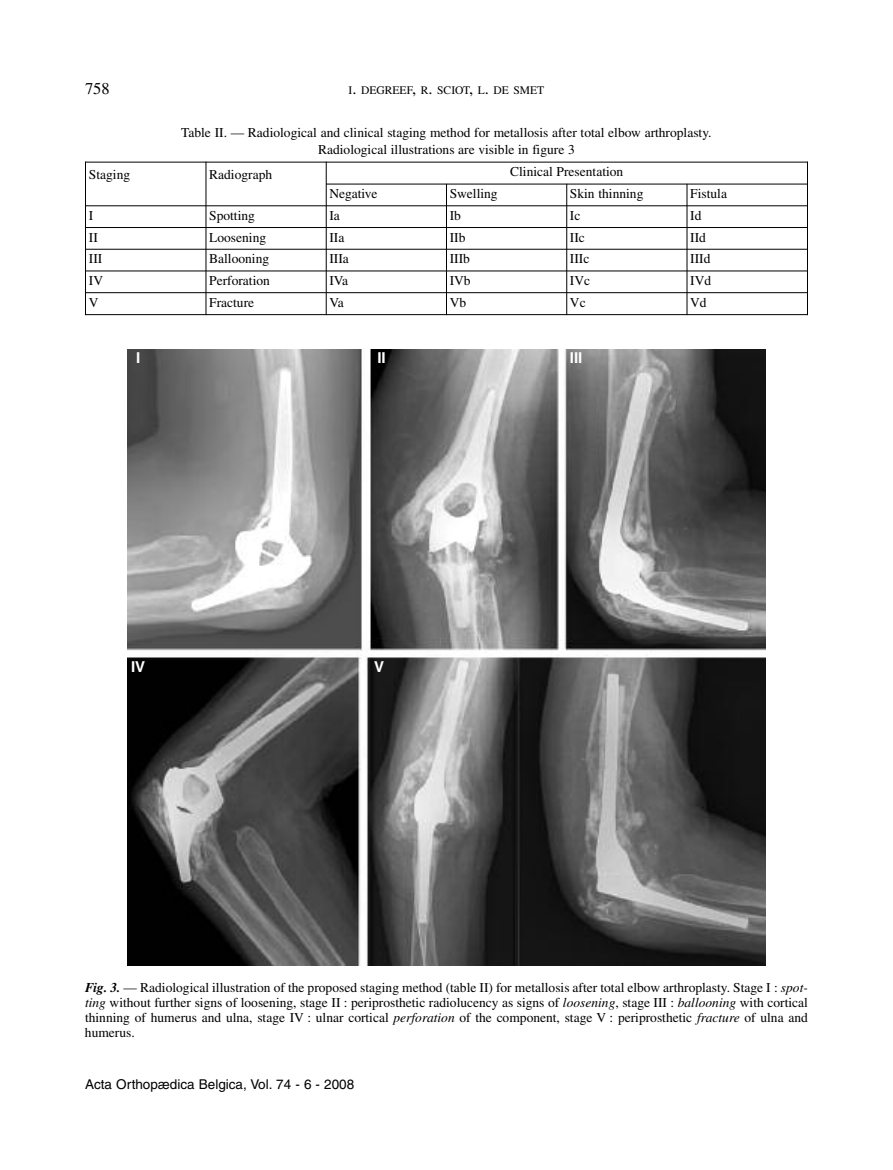
<style>
.page{position:relative;width:893px;height:1170px;background:#fff}
.page>*{position:absolute;margin:0;border:0;box-sizing:border-box;transform-origin:0 0}
.t1{font:16.5px "Times";color:#000}
.t2{font:700 15px "Helvetica";color:#fff}
.t3{font:13.5px/15px "Times";color:#000;text-align:center}
.t4{font:13.5px "Helvetica";color:#000}
.t5{font:11.55px "Times";color:#000}
.s1{font-size:16.5px}
.s2{font-weight:700;font-style:italic}
.s3{font-style:italic}
</style>
<div class="page">
<hr style="left:85px;top:162px;width:1px;height:153px;background:#000">
<hr style="left:206px;top:162px;width:1px;height:153px;background:#000">
<hr style="left:326px;top:162px;width:1px;height:153px;background:#000">
<hr style="left:446px;top:184px;width:1px;height:131px;background:#000">
<hr style="left:566px;top:184px;width:1px;height:131px;background:#000">
<hr style="left:687px;top:184px;width:1px;height:131px;background:#000">
<hr style="left:807px;top:162px;width:1px;height:153px;background:#000">
<hr style="left:85px;top:162px;width:723px;height:1px;background:#000">
<hr style="left:326px;top:184px;width:482px;height:1px;background:#000">
<hr style="left:85px;top:205px;width:723px;height:1px;background:#000">
<hr style="left:85px;top:227px;width:723px;height:1px;background:#000">
<hr style="left:85px;top:249px;width:723px;height:1px;background:#000">
<hr style="left:85px;top:271px;width:723px;height:1px;background:#000">
<hr style="left:85px;top:292px;width:723px;height:1px;background:#000">
<hr style="left:85px;top:314px;width:723px;height:1px;background:#000">
<img style="left:128px;top:349px;width:637px;height:616px">
<p class="t1" style="left:85px;top:83px;width:26px">758</p>
<p class="t5" style="left:349px;top:86px;width:197px">I<span class="s1">.</span> DEGREEF<span class="s1">,</span> R<span class="s1">.</span> SCIOT<span class="s1">,</span> L<span class="s1">.</span> DE SMET</p>
<p class="t3" style="left:181px;top:126px;width:532px;line-height:16.5px">Table II. — Radiological and clinical staging method for metallosis after total elbow arthroplasty.<br>Radiological illustrations are visible in figure 3</p>
<p class="t3" style="left:89px;top:168px;width:43px">Staging</p>
<p class="t3" style="left:209px;top:168px;width:64px">Radiograph</p>
<p class="t3" style="left:510px;top:166px;width:115px">Clinical Presentation</p>
<p class="t3" style="left:329px;top:187px;width:49px">Negative</p>
<p class="t3" style="left:450px;top:187px;width:49px">Swelling</p>
<p class="t3" style="left:570px;top:187px;width:75px">Skin thinning</p>
<p class="t3" style="left:690px;top:187px;width:38px">Fistula</p>
<p class="t3" style="left:89px;top:209px;width:6px">I</p>
<p class="t3" style="left:209px;top:209px;width:47px">Spotting</p>
<p class="t3" style="left:329px;top:209px;width:12px">Ia</p>
<p class="t3" style="left:450px;top:209px;width:13px">Ib</p>
<p class="t3" style="left:570px;top:209px;width:12px">Ic</p>
<p class="t3" style="left:690px;top:209px;width:13px">Id</p>
<p class="t3" style="left:89px;top:231px;width:10px">II</p>
<p class="t3" style="left:209px;top:231px;width:58px">Loosening</p>
<p class="t3" style="left:329px;top:231px;width:16px">IIa</p>
<p class="t3" style="left:450px;top:231px;width:17px">IIb</p>
<p class="t3" style="left:570px;top:231px;width:16px">IIc</p>
<p class="t3" style="left:690px;top:231px;width:17px">IId</p>
<p class="t3" style="left:89px;top:253px;width:15px">III</p>
<p class="t3" style="left:209px;top:253px;width:61px">Ballooning</p>
<p class="t3" style="left:329px;top:253px;width:21px">IIIa</p>
<p class="t3" style="left:450px;top:253px;width:22px">IIIb</p>
<p class="t3" style="left:570px;top:253px;width:21px">IIIc</p>
<p class="t3" style="left:690px;top:253px;width:22px">IIId</p>
<p class="t3" style="left:89px;top:274px;width:16px">IV</p>
<p class="t3" style="left:209px;top:274px;width:62px">Perforation</p>
<p class="t3" style="left:329px;top:274px;width:20px">IVa</p>
<p class="t3" style="left:450px;top:274px;width:22px">IVb</p>
<p class="t3" style="left:570px;top:274px;width:22px">IVc</p>
<p class="t3" style="left:690px;top:274px;width:22px">IVd</p>
<p class="t3" style="left:89px;top:296px;width:11px">V</p>
<p class="t3" style="left:209px;top:296px;width:46px">Fracture</p>
<p class="t3" style="left:329px;top:296px;width:16px">Va</p>
<p class="t3" style="left:450px;top:296px;width:18px">Vb</p>
<p class="t3" style="left:570px;top:296px;width:17px">Vc</p>
<p class="t3" style="left:690px;top:296px;width:18px">Vd</p>
<p class="t2" style="left:136px;top:352px;width:6px">I</p>
<p class="t2" style="left:377px;top:352px;width:10px">II</p>
<p class="t2" style="left:570px;top:352px;width:14px">III</p>
<p class="t2" style="left:131px;top:661px;width:16px">IV</p>
<p class="t2" style="left:374px;top:661px;width:12px">V</p>
<p class="t3" style="left:85px;top:981px;width:724px;text-align:justify"><span class="s2">Fig. 3.</span> — Radiological illustration of the proposed staging method (table II) for metallosis after total elbow arthroplasty. Stage I : <span class="s3">spot&shy;ting</span> without further signs of loosening, stage II : periprosthetic radiolucency as signs of <span class="s3">loosening</span>, stage III : <span class="s3">ballooning</span> with cortical thinning of humerus and ulna, stage IV : ulnar cortical <span class="s3">perforation</span> of the component, stage V : periprosthetic <span class="s3">fracture</span> of ulna and humerus.</p>
<p class="t4" style="left:85px;top:1079px;width:271px">Acta Orthopædica Belgica, Vol. 74 - 6 - 2008</p>
</div>
